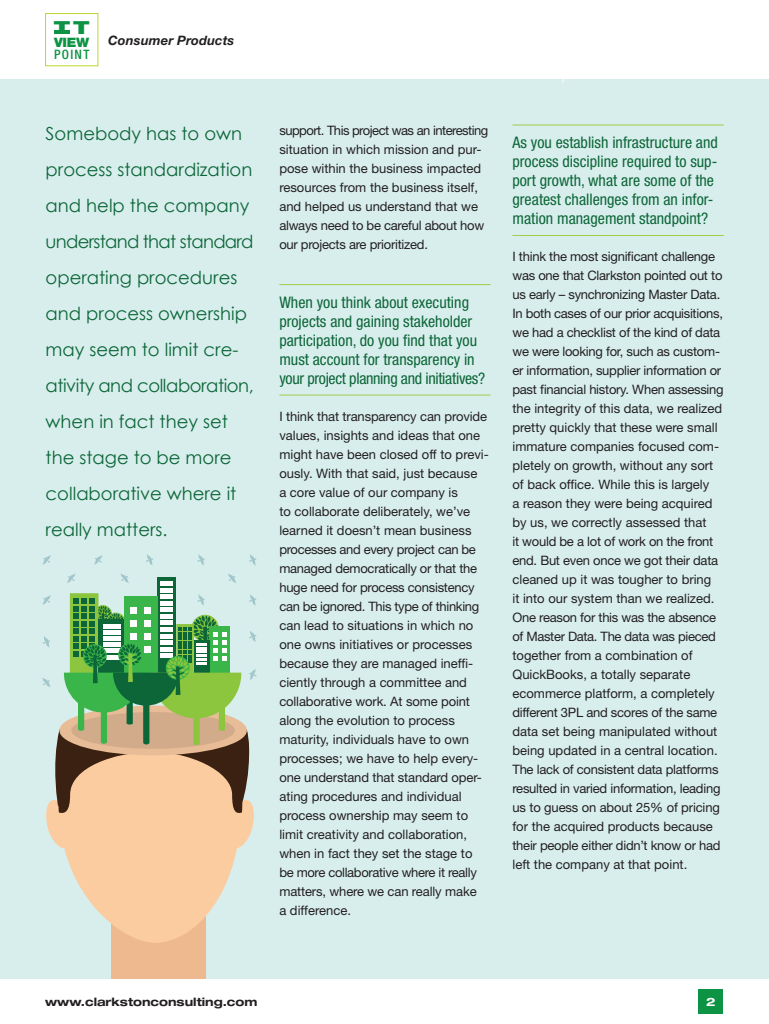
<style>
.page{position:relative;width:769px;height:1024px;background:#fff}
.page>*{position:absolute;margin:0;border:0;box-sizing:border-box;transform-origin:0 0}
.t1{font:18px/36px "Century Gothic";color:#0c6638}
.t2{font:900 expanded 18px "Helvetica Neue LT Std";color:#0d9344;scale:1.1 1}
.subheads{font:condensed 16px/19px "Helvetica Neue LT Std";color:#0c6638}
.body_copy{font:13px/19px "Helvetica Neue LT Std";letter-spacing:-.02em;color:#231f20}
.body_copy-2{font:13px/19px "Helvetica Neue LT Std";color:#231f20}
.heads{font:italic 700 13px "Helvetica Neue LT Std";letter-spacing:.01em;color:#231f20}
.t3{font:500 condensed 13px "Helvetica Neue LT Std";letter-spacing:.1em;color:#0d9344}
.t4{font:900 13px "Helvetica Neue LT Std";color:#0d9344;scale:1.05 1}
.heads-2{font:700 expanded 11.5px "Helvetica Neue LT Std";color:#231f20}
.heads-3{font:700 expanded 11.5px "Helvetica Neue LT Std";color:#fff}
</style>
<div class="page">
<div style="left:45px;top:13px;width:53px;height:53px;border:1px solid #c1d72f"></div>
<hr style="left:54px;top:30px;width:16px;height:4px;background:#0d9344">
<div style="left:0;top:80px;width:768px;height:899px;background:#d8eeed"></div>
<div style="left:697px;top:989px;width:25px;height:24px;background:#0d9344"></div>
<hr style="left:562px;top:45px;width:1px;height:38px;background:#fff">
<hr style="left:512px;top:125px;width:211px;height:1px;background:#a1cd47">
<hr style="left:512px;top:235px;width:211px;height:1px;background:#a1cd47">
<hr style="left:279px;top:284px;width:211px;height:1px;background:#a1cd47">
<hr style="left:279px;top:395px;width:211px;height:1px;background:#a1cd47">
<div style="left:111px;top:884px;width:95px;height:95px;background:#efb98f"></div>
<svg style="left:46px;top:814px;width:208px;height:129px;fill:#fccca1"></svg>
<div style="left:157px;top:577px;width:19px;height:96px;background:#0c6638"></div>
<hr style="left:160px;top:588px;width:13px;height:4px;background:#fff">
<div style="left:160px;top:581px;width:13px;height:5px;background:#fff"></div>
<svg style="left:197px;top:554px;width:8px;height:12px"></svg>
<svg style="left:249px;top:554px;width:7px;height:12px"></svg>
<svg style="left:67px;top:574px;width:8px;height:9px"></svg>
<svg style="left:42px;top:555px;width:9px;height:10px"></svg>
<svg style="left:146px;top:554px;width:7px;height:12px"></svg>
<svg style="left:120px;top:573px;width:9px;height:10px"></svg>
<svg style="left:228px;top:573px;width:8px;height:10px"></svg>
<svg style="left:94px;top:555px;width:8px;height:10px"></svg>
<svg style="left:42px;top:593px;width:214px;height:221px"></svg>
<h1 class="t2" style="left:54px;top:15px;width:34px">TT</h1>
<p class="t4" style="left:54px;top:34px;width:35px">VIEW</p>
<p class="t3" style="left:54px;top:46px;width:37px">POINT</p>
<p class="heads" style="left:108px;top:32px;width:128px">Consumer Products</p>
<p class="body_copy-2" style="left:279px;top:121px;width:210px">support. This project was an interesting situation in which mission and pur&shy;pose within the business impacted resources from the business itself, and helped us understand that we always need to be careful about how our projects are prioritized.</p>
<p class="t1" style="left:46px;top:115px;width:209px">Somebody has to own process standardization and help the company understand that standard operating procedures and process ownership may seem to limit cre&shy;ativity and collaboration, when in fact they set the stage to be more collaborative where it really matters.</p>
<p class="subheads" style="left:512px;top:133px;width:207px">As you establish infrastructure and process discipline required to sup&shy;port growth, what are some of the greatest challenges from an infor&shy;mation management standpoint?</p>
<p class="body_copy" style="left:512px;top:247px;width:212px">I think the most significant challenge was one that Clarkston pointed out to us early – synchronizing Master Data.<br>In both cases of our prior acquisitions, we had a checklist of the kind of data we were looking for, such as custom&shy;er information, supplier information or past financial history. When assessing the integrity of this data, we realized pretty quickly that these were small immature companies focused com&shy;pletely on growth, without any sort of back office. While this is largely<br>a reason they were being acquired by us, we correctly assessed that<br>it would be a lot of work on the front end. But even once we got their data cleaned up it was tougher to bring<br>it into our system than we realized.<br>One reason for this was the absence of Master Data. The data was pieced together from a combination of QuickBooks, a totally separate ecommerce platform, a completely different 3PL and scores of the same data set being manipulated without being updated in a central location.<br>The lack of consistent data platforms resulted in varied information, leading us to guess on about 25% of pricing for the acquired products because their people either didn’t know or had left the company at that point.</p>
<p class="subheads" style="left:279px;top:293px;width:207px">When you think about executing projects and gaining stakeholder participation, do you find that you must account for transparency in your project planning and initiatives?</p>
<p class="body_copy-2" style="left:279px;top:406px;width:211px">I think that transparency can provide values, insights and ideas that one might have been closed off to previ&shy;ously. With that said, just because<br>a core value of our company is<br>to collaborate deliberately, we’ve learned it doesn’t mean business processes and every project can be managed democratically or that the huge need for process consistency can be ignored. This type of thinking can lead to situations in which no one owns initiatives or processes because they are managed ineffi&shy;ciently through a committee and collaborative work. At some point along the evolution to process maturity, individuals have to own processes; we have to help every&shy;one understand that standard oper&shy;ating procedures and individual process ownership may seem to limit creativity and collaboration, when in fact they set the stage to be more collaborative where it really matters, where we can really make<br>a difference.</p>
<p class="heads-2" style="left:45px;top:994px;width:214px">www.clarkstonconsulting.com</p>
<p class="heads-3" style="left:705px;top:994px;width:11px">2</p>
</div>
